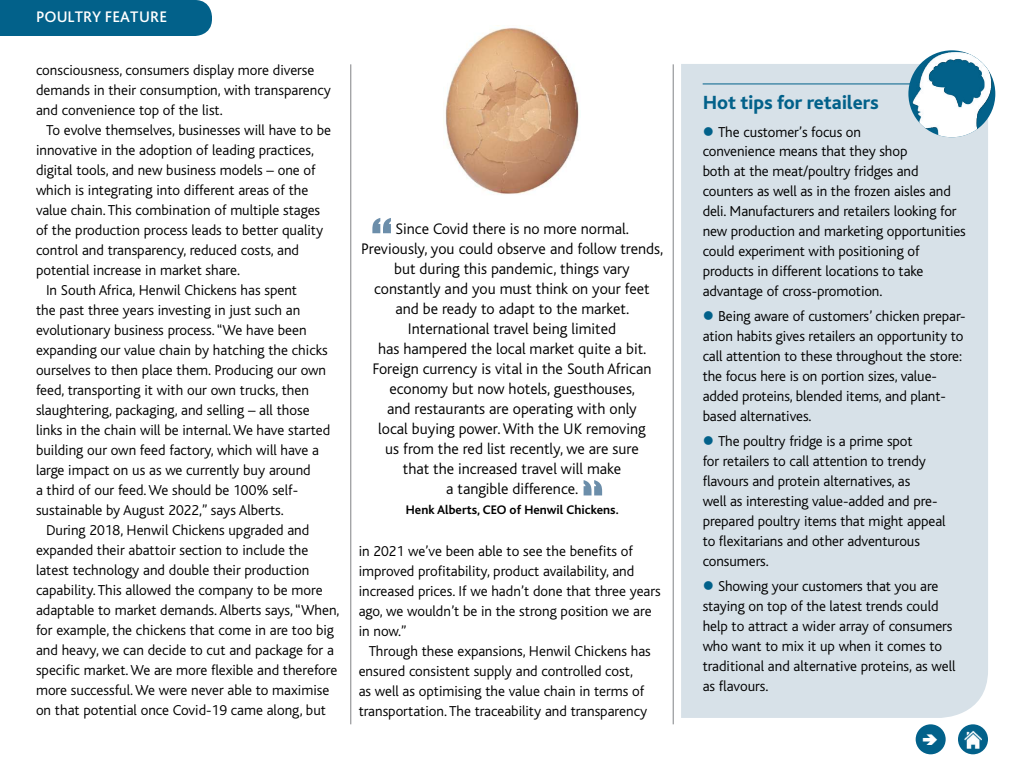
<style>
.page{position:relative;width:1024px;height:768px;background:#fff}
.page>*{position:absolute;margin:0;border:0;box-sizing:border-box;transform-origin:0 0}
.t1{font:60px "Impact";color:#6c8eaa}
.t2{font:800 20px "Bliss Pro";color:#02618a}
.t3{font:300 16px/20px "Bliss";color:#000;text-align:center}
.t4{font:500 16px "Bliss Pro";color:#fff}
.t5{font:300 15px/20px "Bliss";color:#000}
.t6{font:700 13px "Bliss";color:#000}
.s1{color:#02618a}
</style>
<div class="page">
<div style="left:916px;top:724px;width:30px;height:30px;background:#02618a;border-radius:50%"></div>
<div style="left:958px;top:724px;width:30px;height:30px;background:#02618a;border-radius:50%"></div>
<img style="left:964px;top:730px;width:18px;height:18px">
<div style="left:0;top:0;width:212px;height:36px;background:#02618a"></div>
<hr style="left:673px;top:64px;width:1px;height:660px;background:#808285">
<hr style="left:351px;top:64px;width:1px;height:660px;background:#808285">
<img style="left:445px;top:28px;width:134px;height:167px">
<div style="left:681px;top:64px;width:307px;height:654px;background:#d7e1e8"></div>
<hr style="left:703px;top:83px;width:213px;height:1px;background:#02618a">
<img style="left:908px;top:51px;width:87px;height:86px">
<p class="t4" style="left:36px;top:6px;width:133px">POULTRY FEATURE</p>
<p class="t5" style="left:36px;top:61px;width:296px">consciousness, consumers display more diverse demands in their consumption, with transparency and convenience top of the list.</p>
<p class="t5" style="left:46px;top:121px;width:287px">To evolve themselves, businesses will have to be</p>
<p class="t5" style="left:36px;top:141px;width:280px">innovative in the adoption of leading practices,</p>
<p class="t5" style="left:36px;top:161px;width:281px">digital tools, and new business models – one of</p>
<p class="t5" style="left:36px;top:181px;width:274px">which is integrating into different areas of the</p>
<p class="t5" style="left:36px;top:201px;width:286px">value chain. This combination of multiple stages</p>
<p class="t5" style="left:36px;top:221px;width:289px">of the production process leads to better quality</p>
<p class="t5" style="left:36px;top:241px;width:265px">control and transparency, reduced costs, and</p>
<p class="t5" style="left:36px;top:261px;width:206px">potential increase in market share.</p>
<p class="t5" style="left:46px;top:281px;width:253px">In South Africa, Henwil Chickens has spent</p>
<p class="t5" style="left:36px;top:301px;width:266px">the past three years investing in just such an</p>
<p class="t5" style="left:36px;top:321px;width:272px">evolutionary business process. “We have been</p>
<p class="t5" style="left:36px;top:341px;width:293px">expanding our value chain by hatching the chicks</p>
<p class="t5" style="left:36px;top:361px;width:292px">ourselves to then place them. Producing our own</p>
<p class="t5" style="left:36px;top:381px;width:274px">feed, transporting it with our own trucks, then</p>
<p class="t5" style="left:36px;top:401px;width:275px">slaughtering, packaging, and selling – all those</p>
<p class="t5" style="left:36px;top:421px;width:296px">links in the chain will be internal. We have started</p>
<p class="t5" style="left:36px;top:441px;width:285px">building our own feed factory, which will have a</p>
<p class="t5" style="left:36px;top:461px;width:276px">large impact on us as we currently buy around</p>
<p class="t5" style="left:36px;top:481px;width:264px">a third of our feed. We should be 100% self-</p>
<p class="t5" style="left:36px;top:501px;width:249px">sustainable by August 2022,” says Alberts.</p>
<p class="t5" style="left:46px;top:521px;width:265px">During 2018, Henwil Chickens upgraded and</p>
<p class="t5" style="left:36px;top:541px;width:274px">expanded their abattoir section to include the</p>
<p class="t5" style="left:36px;top:561px;width:275px">latest technology and double their production</p>
<p class="t5" style="left:36px;top:581px;width:288px">capability. This allowed the company to be more</p>
<p class="t5" style="left:36px;top:601px;width:305px">adaptable to market demands. Alberts says, “When,</p>
<p class="t5" style="left:36px;top:621px;width:300px">for example, the chickens that come in are too big</p>
<p class="t5" style="left:36px;top:641px;width:299px">and heavy, we can decide to cut and package for a</p>
<p class="t5" style="left:36px;top:661px;width:303px">specific market. We are more flexible and therefore</p>
<p class="t5" style="left:36px;top:681px;width:295px">more successful. We were never able to maximise</p>
<p class="t5" style="left:36px;top:701px;width:292px">on that potential once Covid-19 came along, but</p>
<h1 class="t1" style="left:371px;top:195px;width:22px">“</h1>
<p class="t3" style="left:361px;top:219px;width:304px">Since Covid there is no more normal.<br>Previously, you could observe and follow trends, but during this pandemic, things vary constantly and you must think on your feet and be ready to adapt to the market.<br>International travel being limited<br>has hampered the local market quite a bit.<br>Foreign currency is vital in the South African economy but now hotels, guesthouses,<br>and restaurants are operating with only<br>local buying power. With the UK removing<br>us from the red list recently, we are sure<br>that the increased travel will make<br>a tangible difference.</p>
<p class="t6" style="left:406px;top:503px;width:214px">Henk Alberts, CEO of Henwil Chickens.</p>
<p class="t5" style="left:359px;top:541px;width:303px">in 2021 we’ve been able to see the benefits of improved profitability, product availability, and increased prices. If we hadn’t done that three years ago, we wouldn’t be in the strong position we are in now.”</p>
<p class="t5" style="left:359px;top:641px;width:294px;text-indent:10px">Through these expansions, Henwil Chickens has ensured consistent supply and controlled cost,<br>as well as optimising the value chain in terms of transportation. The traceability and transparency</p>
<h2 class="t2" style="left:703px;top:90px;width:178px">Hot tips for retailers</h2>
<p class="t5" style="left:703px;top:122px;width:265px"><span class="s1">●</span> The customer’s focus on<br>convenience means that they shop<br>both at the meat/poultry fridges and counters as well as in the frozen aisles and deli. Manufacturers and retailers looking for new production and marketing opportunities could experiment with positioning of products in different locations to take advantage of cross-promotion.</p>
<p class="t5" style="left:703px;top:307px;width:263px"><span class="s1">●</span> Being aware of customers’ chicken prepar&shy;ation habits gives retailers an opportunity to call attention to these throughout the store: the focus here is on portion sizes, value&shy;added proteins, blended items, and plant&shy;based alternatives.</p>
<p class="t5" style="left:703px;top:432px;width:244px"><span class="s1">●</span> The poultry fridge is a prime spot<br>for retailers to call attention to trendy flavours and protein alternatives, as<br>well as interesting value-added and pre&shy;prepared poultry items that might appeal to flexitarians and other adventurous consumers.</p>
<p class="t5" style="left:703px;top:577px;width:254px"><span class="s1">●</span> Showing your customers that you are staying on top of the latest trends could help to attract a wider array of consumers who want to mix it up when it comes to traditional and alternative proteins, as well as flavours.</p>
</div>
